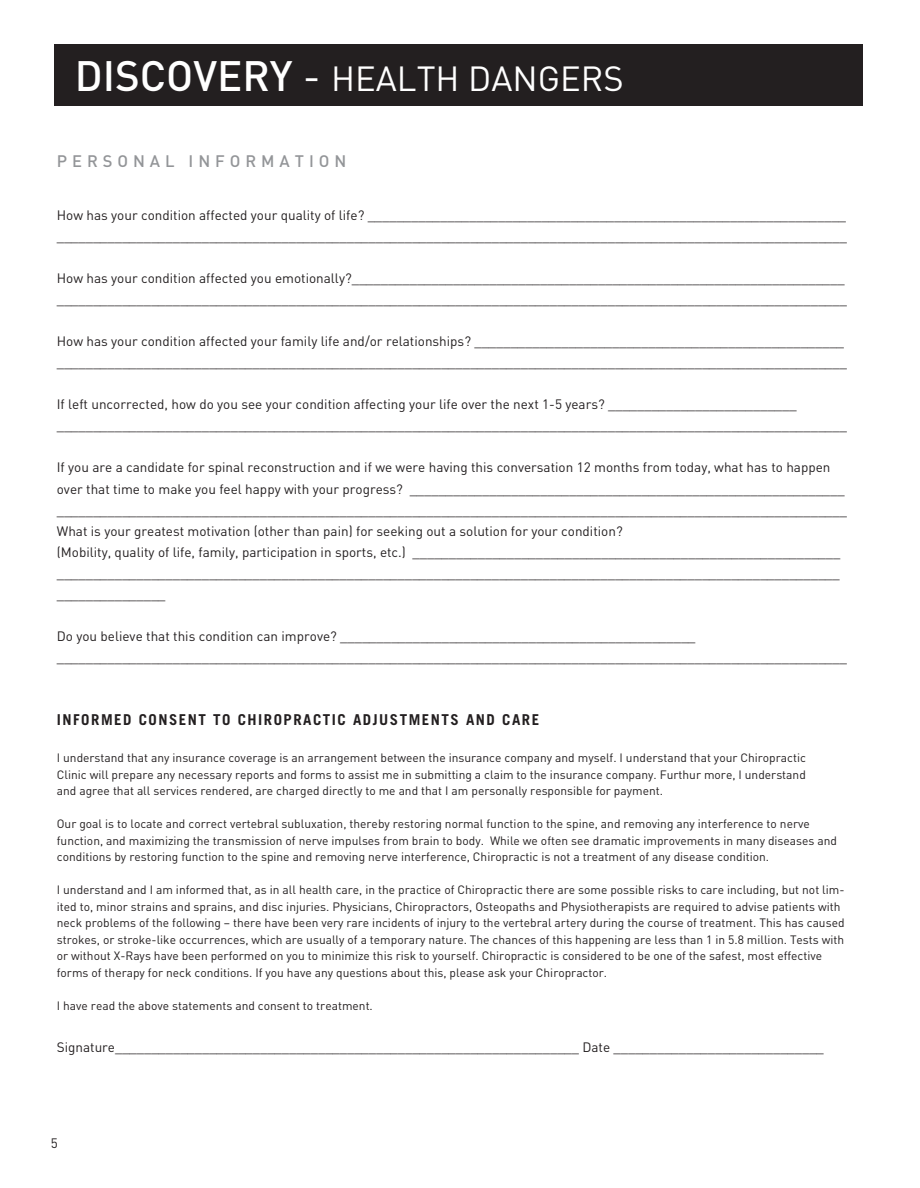
<style>
.page{position:relative;width:920px;height:1188px;background:#fff}
.page>*{position:absolute;margin:0;border:0;box-sizing:border-box;transform-origin:0 0}
.t1{font:34.5px "DIN";color:#fff}
.t2{font:500 16.5px "DIN";letter-spacing:.3em;color:#939598}
.t3{font:700 15px "Trade Gothic";letter-spacing:.1em;color:#231f20}
.t4{font:13.5px/21px "DIN";color:#231f20}
.t5{font:12px/16.5px "DIN";color:#231f20}
.s1{font-weight:500;font-size:42px}
.s2{font-size:42px}
</style>
<div class="page">
<div style="left:55px;top:44px;width:808px;height:62px;background:#231f20"></div>
<p class="t1" style="left:75px;top:57px;width:551px"><span class="s1">DISCOVERY</span> <span class="s2">-</span> HEALTH DANGERS</p>
<p class="t2" style="left:57px;top:150px;width:291px">PERSONAL INFORMATION</p>
<p class="t4" style="left:57px;top:205px;width:791px">How has your condition affected your quality of life? __________________________________________________________________</p>
<p class="t4" style="left:57px;top:226px;width:792px">_____________________________________________________________________________________________________________</p>
<p class="t4" style="left:57px;top:268px;width:789px">How has your condition affected you emotionally?____________________________________________________________________</p>
<p class="t4" style="left:57px;top:289px;width:792px">_____________________________________________________________________________________________________________</p>
<p class="t4" style="left:57px;top:331px;width:789px">How has your condition affected your family life and/or relationships? ___________________________________________________</p>
<p class="t4" style="left:57px;top:352px;width:792px">_____________________________________________________________________________________________________________</p>
<p class="t4" style="left:57px;top:394px;width:741px">If left uncorrected, how do you see your condition affecting your life over the next 1-5 years? __________________________</p>
<p class="t4" style="left:57px;top:415px;width:792px">_____________________________________________________________________________________________________________</p>
<p class="t4" style="left:57px;top:457px;width:792px">If you are a candidate for spinal reconstruction and if we were having this conversation 12 months from today, what has to happen over that time to make you feel happy with your progress? ____________________________________________________________ _____________________________________________________________________________________________________________</p>
<p class="t4" style="left:57px;top:520px;width:785px">What is your greatest motivation (other than pain) for seeking out a solution for your condition?<br>(Mobility, quality of life, family, participation in sports, etc.) ___________________________________________________________ ____________________________________________________________________________________________________________ _______________</p>
<p class="t4" style="left:57px;top:625px;width:792px">Do you believe that this condition can improve? _________________________________________________ _____________________________________________________________________________________________________________</p>
<p class="t3" style="left:57px;top:710px;width:484px">INFORMED CONSENT TO CHIROPRACTIC ADJUSTMENTS AND CARE</p>
<p class="t5" style="left:57px;top:749px;width:751px;text-align:justify">I understand that any insurance coverage is an arrangement between the insurance company and myself. I understand that your Chiropractic Clinic will prepare any necessary reports and forms to assist me in submitting a claim to the insurance company. Furthur more, I understand and agree that all services rendered, are charged directly to me and that I am personally responsible for payment.</p>
<p class="t5" style="left:57px;top:815px;width:782px">Our goal is to locate and correct vertebral subluxation, thereby restoring normal function to the spine, and removing any interference to nerve function, and maximizing the transmission of nerve impulses from brain to body. While we often see dramatic improvements in many diseases and conditions by restoring function to the spine and removing nerve interference, Chiropractic is not a treatment of any disease condition.</p>
<p class="t5" style="left:57px;top:881px;width:789px">I understand and I am informed that, as in all health care, in the practice of Chiropractic there are some possible risks to care including, but not lim&shy;ited to, minor strains and sprains, and disc injuries. Physicians, Chiropractors, Osteopaths and Physiotherapists are required to advise patients with neck problems of the following – there have been very rare incidents of injury to the vertebral artery during the course of treatment. This has caused strokes, or stroke-like occurrences, which are usually of a temporary nature. The chances of this happening are less than 1 in 5.8 million. Tests with or without X-Rays have been performed on you to minimize this risk to yourself. Chiropractic is considered to be one of the safest, most effective forms of therapy for neck conditions. If you have any questions about this, please ask your Chiropractor.</p>
<p class="t5" style="left:57px;top:997px;width:318px">I have read the above statements and consent to treatment.</p>
<p class="t4" style="left:57px;top:1036px;width:769px">Signature________________________________________________________________ Date _____________________________</p>
<p class="t4" style="left:51px;top:1132px;width:9px">5</p>
</div>
